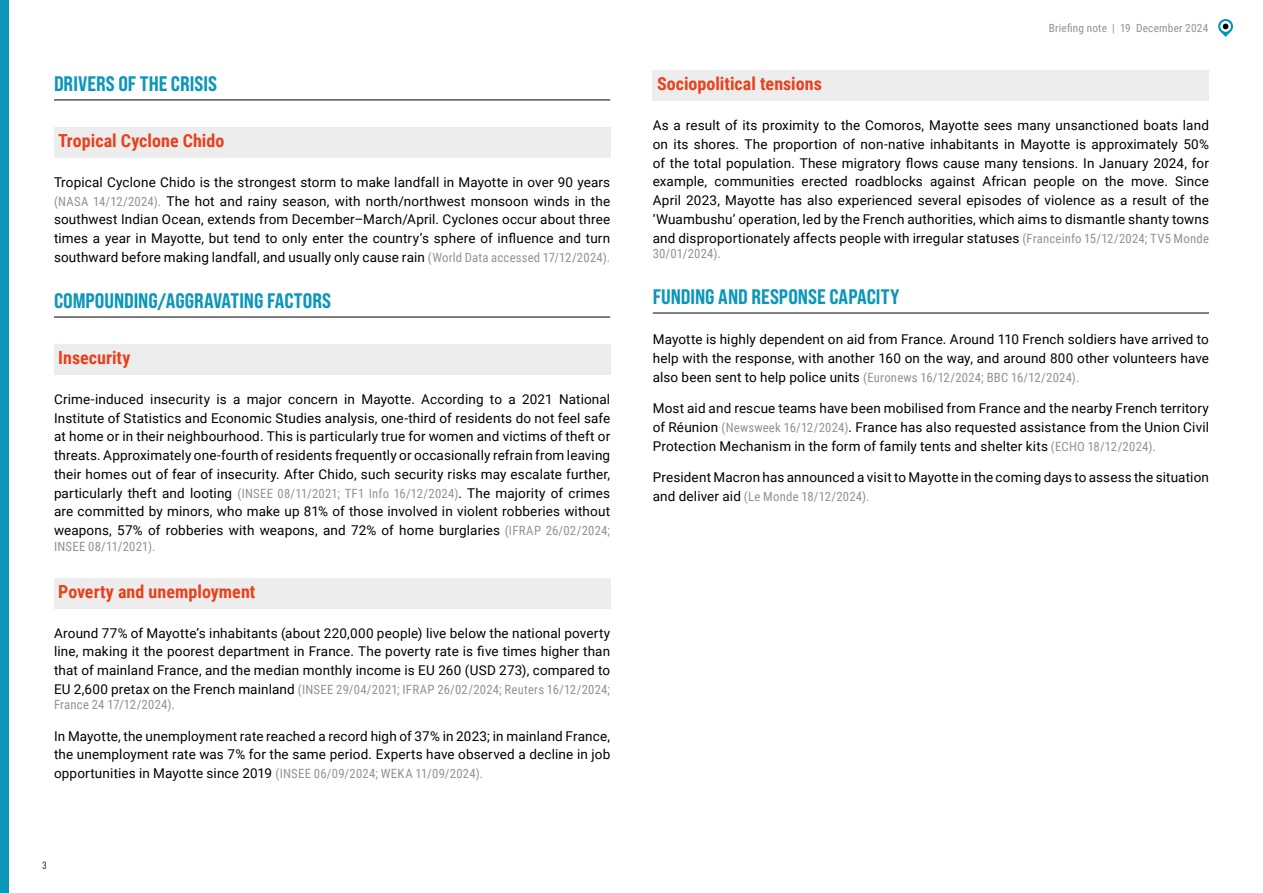
<style>
.page{position:relative;width:1263px;height:893px;background:#fff}
.page>*{position:absolute;margin:0;border:0;box-sizing:border-box;transform-origin:0 0}
.t1{font:21px "Bebas Neue Pro Semi Exp X Bold";color:#0c96ba}
.t2{font:700 18px "Roboto Condensed";color:#e7411d}
.t3{font:13.5px/18.8px "Roboto";letter-spacing:.01em;color:#000;text-align:justify}
.t4{font:12.75px/15.3px "Roboto Condensed";letter-spacing:.015em;color:#929292}
.t5{font:11.25px "Roboto Condensed";letter-spacing:.02em;color:#929292}
.t6{font:10.5px "Bebas Neue Pro Middle";color:#000}
.s1{font-family:"Roboto Condensed";font-size:12.75px;color:#929292}
.s2{font-family:"Roboto";font-size:13.5px;color:#000}
</style>
<div class="page">
<svg style="left:1218px;top:19px;width:15px;height:18px"></svg>
<div style="left:0;top:0;width:9px;height:893px;background:#0c96ba"></div>
<hr style="left:54px;top:100px;width:556px;height:1px;background:#000">
<div style="left:54px;top:127px;width:556px;height:31px;background:#ededed"></div>
<hr style="left:54px;top:317px;width:556px;height:1px;background:#000">
<div style="left:54px;top:344px;width:556px;height:31px;background:#ededed"></div>
<div style="left:54px;top:578px;width:556px;height:30px;background:#ededed"></div>
<div style="left:653px;top:70px;width:556px;height:31px;background:#ededed"></div>
<hr style="left:653px;top:313px;width:556px;height:1px;background:#000">
<h1 class="t1" style="left:54px;top:71px;width:164px">DRIVERS OF THE CRISIS</h1>
<h2 class="t2" style="left:58px;top:128px;width:168px">Tropical Cyclone Chido</h2>
<p class="t3" style="left:54px;top:172px;width:558px">Tropical Cyclone Chido is the strongest storm to make landfall in Mayotte in over 90 years <span class="s1">(NASA 14/12/2024).</span> The hot and rainy season, with north/northwest monsoon winds in the southwest Indian Ocean, extends from December–March/April. Cyclones occur about three times a year in Mayotte, but tend to only enter the country’s sphere of influence and turn southward before making landfall, and usually only cause rain <span class="s1">(World Data accessed 17/12/2024).</span></p>
<h1 class="t1" style="left:54px;top:288px;width:279px">COMPOUNDING/AGGRAVATING FACTORS</h1>
<h2 class="t2" style="left:58px;top:345px;width:74px">Insecurity</h2>
<p class="t3" style="left:54px;top:389px;width:558px">Crime-induced insecurity is a major concern in Mayotte. According to a 2021 National Institute of Statistics and Economic Studies analysis, one-third of residents do not feel safe at home or in their neighbourhood. This is particularly true for women and victims of theft or threats. Approximately one-fourth of residents frequently or occasionally refrain from leaving their homes out of fear of insecurity. After Chido, such security risks may escalate further, particularly theft and looting <span class="s1">(INSEE 08/11/2021; TF1 Info 16/12/2024)</span>. The majority of crimes are committed by minors, who make up 81% of those involved in violent robberies without weapons, 57% of robberies with weapons, and 72% of home burglaries <span class="s1">(IFRAP 26/02/2024;</span></p>
<p class="t4" style="left:54px;top:538px;width:103px">INSEE 08/11/2021).</p>
<h2 class="t2" style="left:58px;top:579px;width:199px">Poverty and unemployment</h2>
<p class="t3" style="left:54px;top:623px;width:558px">Around 77% of Mayotte’s inhabitants (about 220,000 people) live below the national poverty line, making it the poorest department in France. The poverty rate is five times higher than that of mainland France, and the median monthly income is EU 260 (USD 273), compared to</p>
<p class="t4" style="left:54px;top:681px;width:558px"><span class="s2">EU 2,600 pretax on the French mainland</span> (INSEE 29/04/2021; IFRAP 26/02/2024; Reuters 16/12/2024;<br>France 24 17/12/2024).</p>
<p class="t3" style="left:54px;top:726px;width:558px">In Mayotte, the unemployment rate reached a record high of 37% in 2023; in mainland France, the unemployment rate was 7% for the same period. Experts have observed a decline in job</p>
<p class="t4" style="left:54px;top:766px;width:431px"><span class="s2">opportunities in Mayotte since 2019</span> (INSEE 06/09/2024; WEKA 11/09/2024).</p>
<p class="t6" style="left:43px;top:859px;width:5px">3</p>
<p class="t5" style="left:1049px;top:20px;width:161px">Briefing note | 19 December 2024</p>
<h2 class="t2" style="left:657px;top:71px;width:166px">Sociopolitical tensions</h2>
<p class="t3" style="left:653px;top:115px;width:558px">As a result of its proximity to the Comoros, Mayotte sees many unsanctioned boats land on its shores. The proportion of non-native inhabitants in Mayotte is approximately 50% of the total population. These migratory flows cause many tensions. In January 2024, for example, communities erected roadblocks against African people on the move. Since April 2023, Mayotte has also experienced several episodes of violence as a result of the ‘Wuambushu’ operation, led by the French authorities, which aims to dismantle shanty towns and disproportionately affects people with irregular statuses <span class="s1">(Franceinfo 15/12/2024; TV5 Monde</span></p>
<p class="t4" style="left:653px;top:245px;width:70px">30/01/2024).</p>
<h1 class="t1" style="left:653px;top:284px;width:248px">FUNDING AND RESPONSE CAPACITY</h1>
<p class="t3" style="left:653px;top:330px;width:558px">Mayotte is highly dependent on aid from France. Around 110 French soldiers have arrived to help with the response, with another 160 on the way, and around 800 other volunteers have</p>
<p class="t4" style="left:653px;top:369px;width:428px"><span class="s2">also been sent to help police units</span> (Euronews 16/12/2024; BBC 16/12/2024).</p>
<p class="t3" style="left:653px;top:399px;width:558px">Most aid and rescue teams have been mobilised from France and the nearby French territory of Réunion <span class="s1">(Newsweek 16/12/2024)</span>. France has also requested assistance from the Union Civil Protection Mechanism in the form of family tents and shelter kits <span class="s1">(ECHO 18/12/2024).</span></p>
<p class="t3" style="left:653px;top:468px;width:558px">President Macron has announced a visit to Mayotte in the coming days to assess the situation</p>
<p class="t4" style="left:653px;top:488px;width:218px"><span class="s2">and deliver aid</span> (Le Monde 18/12/2024).</p>
</div>
